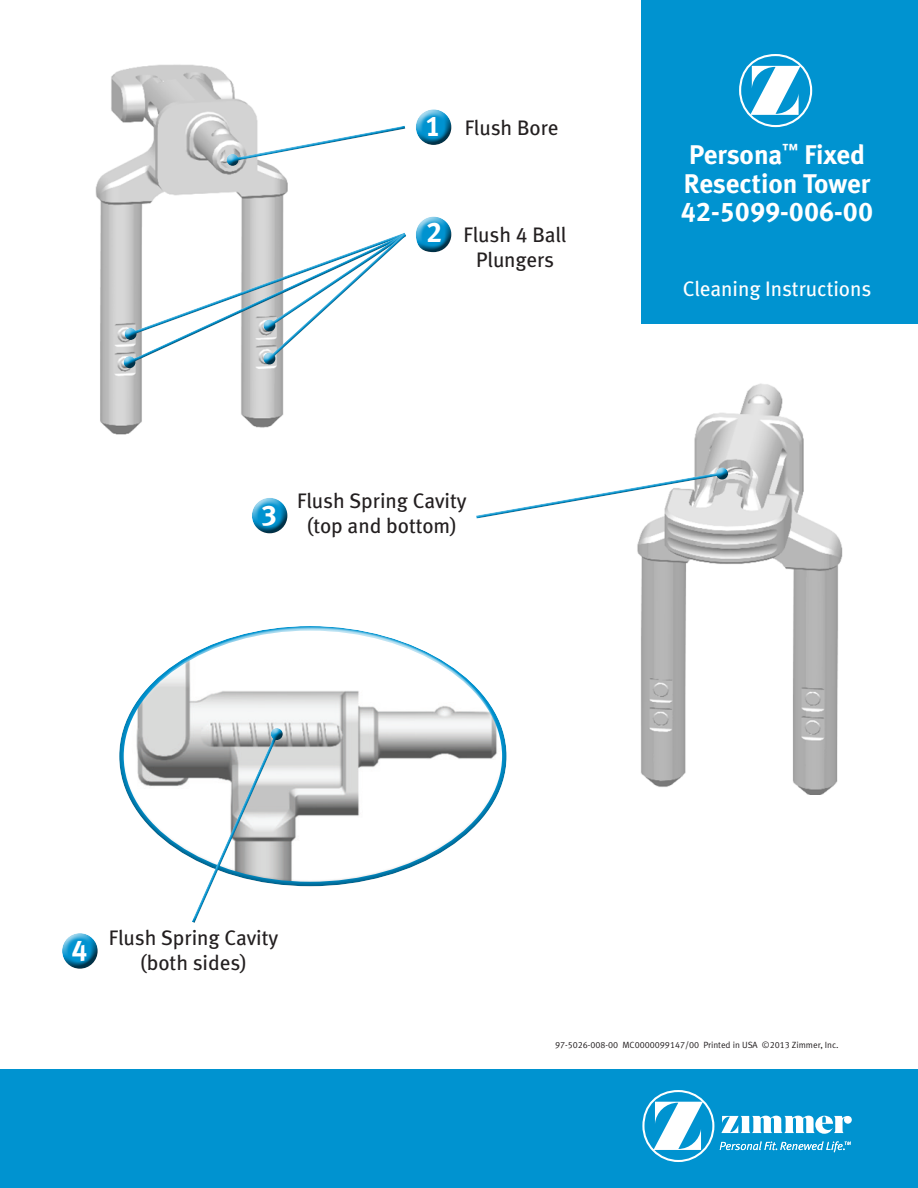
<style>
.page{position:relative;width:918px;height:1188px;background:#fff}
.page>*{position:absolute;margin:0;border:0;box-sizing:border-box;transform-origin:0 0}
.t1{font:28.5px "Meta Bold LF";color:#fff}
.t2{font:27px "Meta Bold LF";color:#fff}
.t3{font:21px/25.2px "Meta Book LF";color:#231f20;text-align:center}
.t4{font:21px "Meta Book LF";color:#fff}
.t5{font:9px "Meta Normal LF";color:#231f20}
</style>
<div class="page">
<div style="left:0;top:1070px;width:918px;height:118px;background:#0093d0"></div>
<svg style="left:642px;top:1090px;width:72px;height:72px"></svg>
<svg style="left:721px;top:1116px;width:131px;height:18px"></svg>
<svg style="left:720px;top:1141px;width:131px;height:11px"></svg>
<img style="left:637px;top:383px;width:205px;height:412px">
<img style="left:95px;top:64px;width:192px;height:371px">
<div style="left:642px;top:0;width:276px;height:324px;background:#0093d0"></div>
<div style="left:739px;top:54px;width:73px;height:73px;border:2px solid #fff;border-radius:50%"></div>
<svg style="left:750px;top:66px;width:51px;height:49px"></svg>
<div style="left:250px;top:497px;width:41px;height:27px;background:#fff;opacity:.75"></div>
<div style="left:250px;top:503px;width:45px;height:33px;background:#231f20;opacity:.75"></div>
<div style="left:413px;top:109px;width:41px;height:27px;background:#fff;opacity:.75"></div>
<div style="left:413px;top:114px;width:46px;height:33px;background:#231f20;opacity:.75"></div>
<div style="left:414px;top:215px;width:41px;height:30px;background:#fff;opacity:.75"></div>
<div style="left:414px;top:221px;width:45px;height:33px;background:#231f20;opacity:.75"></div>
<div style="left:225px;top:124px;width:181px;height:44px;background:#231f20;opacity:.75"></div>
<div style="left:60px;top:932px;width:41px;height:27px;background:#fff;opacity:.75"></div>
<div style="left:60px;top:938px;width:45px;height:33px;background:#231f20;opacity:.75"></div>
<div style="left:475px;top:466px;width:254px;height:53px;background:#fff"></div>
<div style="left:475px;top:468px;width:254px;height:52px;background:#231f20;opacity:.75"></div>
<div style="left:121px;top:233px;width:285px;height:138px;background:#231f20;opacity:.75"></div>
<svg style="left:126px;top:232px;width:279px;height:134px"></svg>
<div style="left:261px;top:233px;width:146px;height:134px;background:#231f20;opacity:.75"></div>
<div style="left:118px;top:625px;width:389px;height:261px;background:#231f20;opacity:.75"></div>
<div style="left:191px;top:728px;width:93px;height:195px;background:#231f20;opacity:.75"></div>
<h1 class="t1" style="left:425px;top:110px;width:17px">1</h1>
<p class="t3" style="left:465px;top:115px;width:95px">Flush Bore</p>
<h1 class="t1" style="left:427px;top:216px;width:17px">2</h1>
<p class="t3" style="left:464px;top:222px;width:104px">Flush 4 Ball<br>Plungers</p>
<h1 class="t1" style="left:261px;top:498px;width:17px">3</h1>
<p class="t3" style="left:297px;top:488px;width:171px">Flush Spring Cavity</p>
<p class="t3" style="left:307px;top:513px;width:151px">(top and bottom)</p>
<p class="t2" style="left:689px;top:139px;width:178px">Persona<sup>™</sup> Fixed</p>
<p class="t2" style="left:684px;top:168px;width:188px">Resection Tower</p>
<p class="t2" style="left:681px;top:196px;width:194px">42-5099-006-00</p>
<p class="t4" style="left:683px;top:276px;width:190px">Cleaning Instructions</p>
<h1 class="t1" style="left:71px;top:934px;width:17px">4</h1>
<p class="t3" style="left:109px;top:925px;width:171px">Flush Spring Cavity</p>
<p class="t3" style="left:141px;top:950px;width:107px">(both sides)</p>
<p class="t5" style="left:555px;top:1040px;width:285px">97-5026-008-00 MC0000099147/00 Printed in USA ©2013 Zimmer, Inc.</p>
</div>
